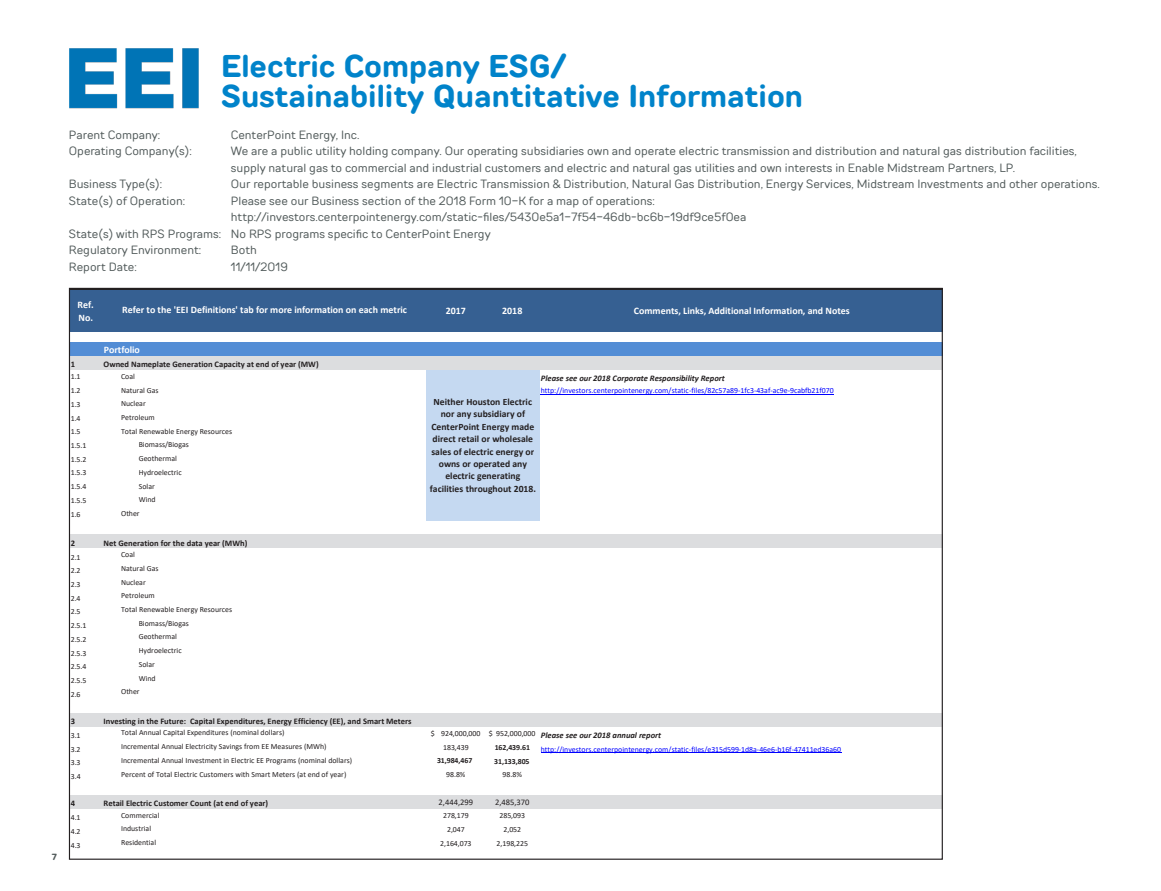
<style>
.page{position:relative;width:1161px;height:891px;background:#fff}
.page>*{position:absolute;margin:0;border:0;box-sizing:border-box;transform-origin:0 0}
.Body{font:700 31.5px/30px "TT Rounds Neue";color:#0083ca}
.Body-2{font:12px/16.5px "TT Rounds Neue";color:#525b5b}
.t1{font:700 9.9px/12.9px "Calibri";color:#fff}
.t2{font:700 9.6px/12.5px "Calibri";color:#231f20;text-align:center}
.t3{font:700 9px "TT Rounds Neue";color:#525b5b}
.t4{font:700 8.55px "Calibri";color:#231f20}
.t5{font:italic 700 8.55px "Calibri";color:#231f20}
.t6{font:8.55px "Calibri";color:#231f20}
.t7{font:7.8px/13.6px "Calibri";color:#231f20}
.t8{font:7.8px "Calibri";color:#00f}
.t9{font:700 7.8px "Calibri";letter-spacing:-.005em;color:#231f20}
</style>
<div class="page">
<img style="left:69px;top:48px;width:130px;height:61px">
<div style="left:70px;top:290px;width:872px;height:42px;background:#366092"></div>
<div style="left:70px;top:342px;width:872px;height:14px;background:#538dd5"></div>
<div style="left:70px;top:356px;width:872px;height:14px;background:#dcdddf"></div>
<div style="left:426px;top:370px;width:113px;height:14px;background:#c5d9f1"></div>
<div style="left:426px;top:384px;width:113px;height:13px;background:#c5d9f1"></div>
<div style="left:426px;top:397px;width:113px;height:14px;background:#c5d9f1"></div>
<div style="left:426px;top:411px;width:113px;height:14px;background:#c5d9f1"></div>
<div style="left:426px;top:425px;width:113px;height:14px;background:#c5d9f1"></div>
<div style="left:426px;top:438px;width:113px;height:14px;background:#c5d9f1"></div>
<div style="left:426px;top:452px;width:113px;height:14px;background:#c5d9f1"></div>
<div style="left:426px;top:466px;width:113px;height:14px;background:#c5d9f1"></div>
<div style="left:426px;top:480px;width:113px;height:13px;background:#c5d9f1"></div>
<div style="left:426px;top:493px;width:113px;height:14px;background:#c5d9f1"></div>
<div style="left:426px;top:507px;width:113px;height:14px;background:#c5d9f1"></div>
<div style="left:70px;top:534px;width:872px;height:14px;background:#dcdddf"></div>
<div style="left:70px;top:713px;width:872px;height:14px;background:#dcdddf"></div>
<div style="left:70px;top:795px;width:872px;height:14px;background:#dcdddf"></div>
<hr style="left:541px;top:394px;width:293px;height:1px;background:#00f">
<hr style="left:541px;top:752px;width:300px;height:1px;background:#00f">
<p class="t3" style="left:52px;top:851px;width:7px">7</p>
<p class="Body" style="left:221px;top:52px;width:583px">Electric Company ESG/<br>Sustainability Quantitative Information</p>
<p class="Body-2" style="left:69px;top:126px;width:93px">Parent Company:</p>
<p class="Body-2" style="left:231px;top:126px;width:130px">CenterPoint Energy, Inc.</p>
<p class="Body-2" style="left:69px;top:142px;width:124px">Operating Company(s):</p>
<p class="Body-2" style="left:231px;top:142px;width:848px">We are a public utility holding company. Our operating subsidiaries own and operate electric transmission and distribution and natural gas distribution facilities, supply natural gas to commercial and industrial customers and electric and natural gas utilities and own interests in Enable Midstream Partners, LP.</p>
<p class="Body-2" style="left:69px;top:175px;width:95px">Business Type(s):</p>
<p class="Body-2" style="left:231px;top:175px;width:871px">Our reportable business segments are Electric Transmission &amp; Distribution, Natural Gas Distribution, Energy Services, Midstream Investments and other operations.</p>
<p class="Body-2" style="left:69px;top:192px;width:118px">State(s) of Operation:</p>
<p class="Body-2" style="left:231px;top:192px;width:517px">Please see our Business section of the 2018 Form 10-K for a map of operations: http://investors.centerpointenergy.com/static-files/5430e5a1-7f54-46db-bc6b-19df9ce5f0ea</p>
<p class="Body-2" style="left:69px;top:225px;width:423px">State(s) with RPS Programs: No RPS programs specific to CenterPoint Energy</p>
<p class="Body-2" style="left:69px;top:241px;width:134px">Regulatory Environment:</p>
<p class="Body-2" style="left:231px;top:241px;width:27px">Both</p>
<p class="Body-2" style="left:69px;top:258px;width:69px">Report Date:</p>
<p class="Body-2" style="left:231px;top:258px;width:58px">11/11/2019</p>
<p class="t1" style="left:77px;top:298px;width:18px">Ref.<br>No.</p>
<p class="t1" style="left:446px;top:304px;width:22px">2017</p>
<p class="t1" style="left:502px;top:304px;width:22px">2018</p>
<p class="t1" style="left:634px;top:304px;width:217px">Comments, Links, Additional Information, and Notes</p>
<p class="t1" style="left:104px;top:343px;width:38px">Portfolio</p>
<p class="t1" style="left:122px;top:304px;width:286px">Refer to the 'EEI Definitions' tab for more information on each metric</p>
<p class="t4" style="left:71px;top:359px;width:6px">1</p>
<p class="t4" style="left:104px;top:359px;width:217px">Owned Nameplate Generation Capacity at end of year (MW)</p>
<p class="t7" style="left:71px;top:370px;width:11px">1.1</p>
<p class="t5" style="left:541px;top:372px;width:185px">Please see our 2018 Corporate Responsibility Report</p>
<p class="t7" style="left:71px;top:383px;width:11px">1.2</p>
<p class="t8" style="left:541px;top:385px;width:294px">http://investors.centerpointenergy.com/static-files/82c57a89-1fc3-43af-ac9e-9cabfb21f070</p>
<p class="t7" style="left:71px;top:397px;width:17px">1.3<br>1.4<br>1.5<br>1.5.1<br>1.5.2<br>1.5.3<br>1.5.4<br>1.5.5<br>1.6</p>
<p class="t4" style="left:71px;top:537px;width:6px">2</p>
<p class="t4" style="left:104px;top:537px;width:145px">Net Generation for the data year (MWh)</p>
<p class="t7" style="left:71px;top:550px;width:17px">2.1<br>2.2<br>2.3<br>2.4<br>2.5<br>2.5.1<br>2.5.2<br>2.5.3<br>2.5.4<br>2.5.5<br>2.6</p>
<p class="t4" style="left:71px;top:715px;width:6px">3</p>
<p class="t4" style="left:104px;top:715px;width:310px">Investing in the Future: Capital Expenditures, Energy Efficiency (EE), and Smart Meters</p>
<p class="t7" style="left:71px;top:728px;width:11px">3.1</p>
<p class="t5" style="left:431px;top:729px;width:232px"><sup>$</sup> <sup>924,000,000</sup> <sup>$</sup> <sup>952,000,000</sup> Please see our 2018 annual report</p>
<p class="t7" style="left:71px;top:742px;width:11px">3.2</p>
<p class="t7" style="left:443px;top:740px;width:27px">183,439</p>
<p class="t9" style="left:495px;top:742px;width:37px">162,439.61</p>
<p class="t8" style="left:541px;top:744px;width:302px">http://investors.centerpointenergy.com/static-files/e315d599-1d8a-46e6-b16f-47411ed36a60</p>
<p class="t7" style="left:71px;top:756px;width:11px">3.3</p>
<p class="t9" style="left:437px;top:755px;width:37px">31,984,467</p>
<p class="t9" style="left:494px;top:756px;width:37px">31,133,805</p>
<p class="t7" style="left:71px;top:769px;width:11px">3.4</p>
<p class="t7" style="left:446px;top:768px;width:21px">98.8%</p>
<p class="t7" style="left:503px;top:768px;width:21px">98.8%</p>
<p class="t4" style="left:71px;top:798px;width:6px">4</p>
<p class="t4" style="left:104px;top:798px;width:166px">Retail Electric Customer Count (at end of year)</p>
<p class="t6" style="left:439px;top:796px;width:36px">2,444,299</p>
<p class="t6" style="left:495px;top:796px;width:36px">2,485,370</p>
<p class="t7" style="left:71px;top:810px;width:11px">4.1</p>
<p class="t7" style="left:443px;top:809px;width:27px">278,179</p>
<p class="t7" style="left:500px;top:809px;width:27px">285,093</p>
<p class="t7" style="left:71px;top:824px;width:11px">4.2</p>
<p class="t7" style="left:447px;top:822px;width:19px">2,047</p>
<p class="t7" style="left:503px;top:822px;width:19px">2,052</p>
<p class="t7" style="left:71px;top:838px;width:11px">4.3</p>
<p class="t7" style="left:440px;top:836px;width:33px">2,164,073</p>
<p class="t7" style="left:497px;top:836px;width:33px">2,198,225</p>
<p class="t7" style="left:121px;top:369px;width:15px">Coal</p>
<p class="t7" style="left:121px;top:383px;width:39px">Natural Gas</p>
<p class="t7" style="left:121px;top:397px;width:26px">Nuclear</p>
<p class="t7" style="left:121px;top:410px;width:35px">Petroleum</p>
<p class="t7" style="left:121px;top:424px;width:113px">Total Renewable Energy Resources</p>
<p class="t7" style="left:139px;top:438px;width:52px">Biomass/Biogas</p>
<p class="t7" style="left:139px;top:451px;width:40px">Geothermal</p>
<p class="t7" style="left:139px;top:465px;width:44px">Hydroelectric</p>
<p class="t7" style="left:139px;top:479px;width:18px">Solar</p>
<p class="t7" style="left:139px;top:493px;width:18px">Wind</p>
<p class="t2" style="left:430px;top:395px;width:108px">Neither Houston Electric nor any subsidiary of<br>CenterPoint Energy made direct retail or wholesale sales of electric energy or owns or operated any electric generating facilities throughout 2018.</p>
<p class="t7" style="left:121px;top:506px;width:20px">Other</p>
<p class="t7" style="left:121px;top:548px;width:39px">Coal<br>Natural Gas<br>Nuclear<br>Petroleum</p>
<p class="t7" style="left:139px;top:602px;width:95px;text-indent:-18px">Total Renewable Energy Resources<br>Biomass/Biogas</p>
<p class="t7" style="left:139px;top:630px;width:44px">Geothermal<br>Hydroelectric<br>Solar</p>
<p class="t7" style="left:121px;top:671px;width:36px;text-indent:18px">Wind<br>Other</p>
<p class="t7" style="left:121px;top:726px;width:165px">Total Annual Capital Expenditures (nominal dollars)</p>
<p class="t7" style="left:121px;top:739px;width:233px">Incremental Annual Electricity Savings from EE Measures (MWh)<br>Incremental Annual Investment in Electric EE Programs (nominal dollars)<br>Percent of Total Electric Customers with Smart Meters (at end of year)</p>
<p class="t7" style="left:121px;top:808px;width:40px">Commercial</p>
<p class="t7" style="left:121px;top:822px;width:37px">Industrial<br>Residential</p>
</div>
